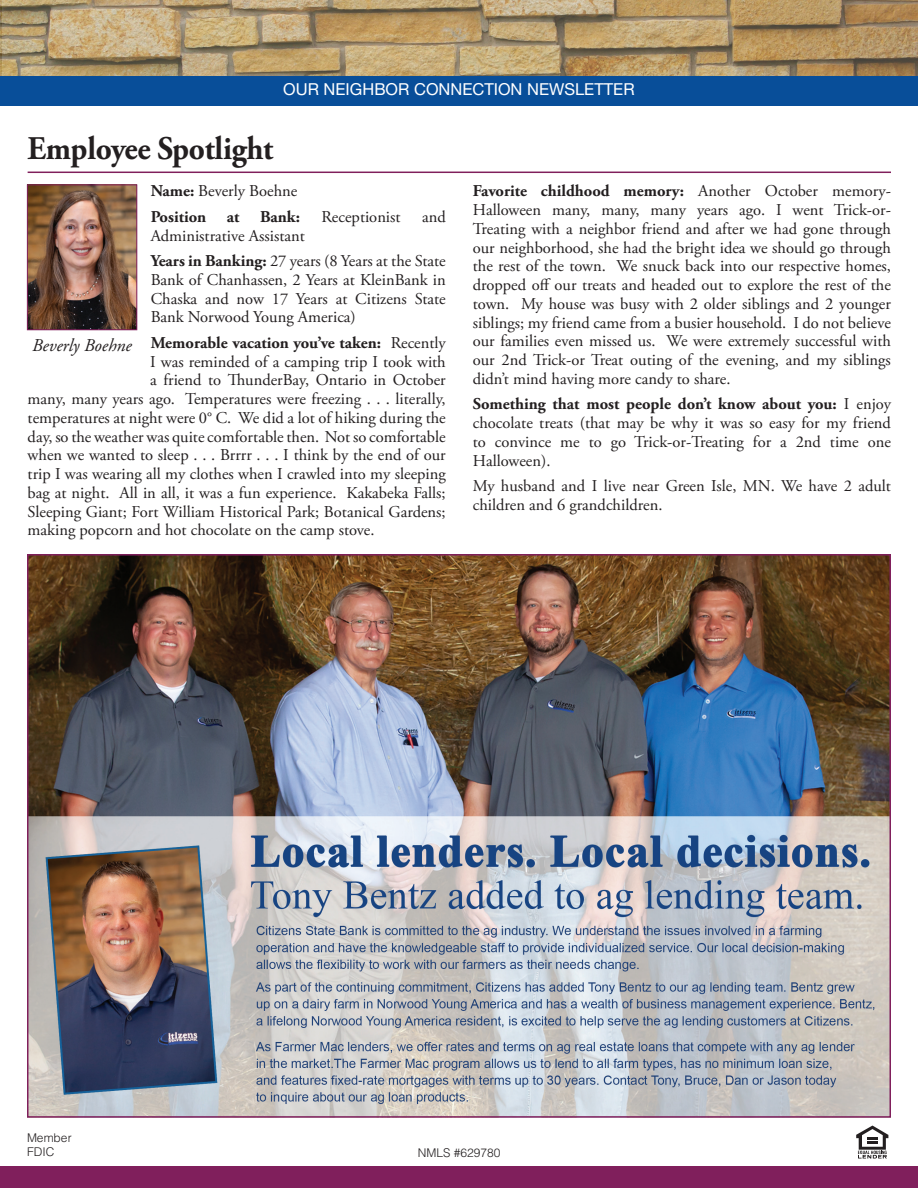
<style>
.page{position:relative;width:918px;height:1188px;background:#fff}
.page>*{position:absolute;margin:0;border:0;box-sizing:border-box;transform-origin:0 0}
.t1{font:700 33px "Adobe Garamond Pro";letter-spacing:-.01em;color:#231f20;scale:.95 1}
.t2{font:italic 18px "Adobe Garamond Pro";color:#231f20}
.t3{font:16.5px/18.8px "Adobe Garamond Pro";color:#231f20;text-align:justify}
.t4{font:700 16.5px/25.5px "Adobe Garamond Pro";color:#231f20}
.t5{font:16.5px "Helvetica Neue LT Std";color:#fff}
.t6{font:300 12px/13.5px "Helvetica LT Std";color:#231f20}
.s1{font-weight:400}
.s2{font-weight:700}
</style>
<div class="page">
<img style="left:0;top:0;width:918px;height:76px">
<div style="left:0;top:76px;width:918px;height:30px;background:#084e99"></div>
<div style="left:0;top:1166px;width:918px;height:22px;background:#801f5c"></div>
<svg style="left:856px;top:1126px;width:32px;height:33px"></svg>
<img style="left:30px;top:557px;width:858px;height:558px">
<img style="left:29px;top:186px;width:106px;height:142px">
<div style="left:27px;top:184px;width:110px;height:146px;border:1px solid #801f5c"></div>
<hr style="left:28px;top:172px;width:863px;height:1px;background:#801f5c">
<p class="t5" style="left:283px;top:80px;width:353px">OUR NEIGHBOR CONNECTION NEWSLETTER</p>
<h1 class="t1" style="left:28px;top:130px;width:260px">Employee Spotlight</h1>
<p class="t4" style="left:151px;top:179px;width:151px">Name: <span class="s1">Beverly Boehne<br></span>Position at Bank:</p>
<p class="t3" style="left:322px;top:208px;width:81px">Receptionist</p>
<p class="t3" style="left:422px;top:208px;width:25px">and</p>
<p class="t3" style="left:151px;top:223px;width:297px;line-height:25.5px">Administrative Assistant<br><span class="s2">Years in Banking:</span> 27 years (8 Years at the State</p>
<p class="t3" style="left:151px;top:271px;width:297px">Bank of Chanhassen, 2 Years at KleinBank in Chaska and now 17 Years at Citizens State Bank Norwood Young America)</p>
<p class="t4" style="left:151px;top:330px;width:297px">Memorable vacation you’ve taken: <span class="s1">Recently</span></p>
<p class="t3" style="left:150px;top:353px;width:297px">I was reminded of a camping trip I took with</p>
<p class="t3" style="left:150px;top:371px;width:297px">a friend to ThunderBay, Ontario in October</p>
<p class="t3" style="left:28px;top:390px;width:420px">many, many years ago. Temperatures were freezing . . . literally,</p>
<p class="t3" style="left:28px;top:409px;width:420px">temperatures at night were 0° C. We did a lot of hiking during the</p>
<p class="t3" style="left:28px;top:428px;width:420px">day, so the weather was quite comfortable then. Not so comfortable</p>
<p class="t3" style="left:28px;top:446px;width:420px">when we wanted to sleep . . . Brrrr . . . I think by the end of our</p>
<p class="t3" style="left:28px;top:465px;width:420px">trip I was wearing all my clothes when I crawled into my sleeping</p>
<p class="t3" style="left:28px;top:484px;width:420px">bag at night. All in all, it was a fun experience. Kakabeka Falls;</p>
<p class="t3" style="left:28px;top:503px;width:420px">Sleeping Giant; Fort William Historical Park; Botanical Gardens;</p>
<p class="t3" style="left:28px;top:521px;width:348px">making popcorn and hot chocolate on the camp stove.</p>
<p class="t2" style="left:32px;top:334px;width:101px">Beverly Boehne</p>
<p class="t3" style="left:473px;top:182px;width:420px"><span class="s2">Favorite childhood memory:</span> Another October memory-Halloween many, many, many years ago. I went Trick-or-Treating with a neighbor friend and after we had gone through our neighborhood, she had the bright idea we should go through the rest of the town. We snuck back into our respective homes, dropped off our treats and headed out to explore the rest of the town. My house was busy with 2 older siblings and 2 younger siblings; my friend came from a busier household. I do not believe our families even missed us. We were extremely successful with our 2nd Trick-or Treat outing of the evening, and my siblings didn’t mind having more candy to share.</p>
<p class="t3" style="left:473px;top:395px;width:420px"><span class="s2">Something that most people don’t know about you:</span> I enjoy chocolate treats (that may be why it was so easy for my friend to convince me to go Trick-or-Treating for a 2nd time one Halloween).</p>
<p class="t3" style="left:473px;top:477px;width:420px">My husband and I live near Green Isle, MN. We have 2 adult children and 6 grandchildren.</p>
<p class="t6" style="left:27px;top:1131px;width:46px">Member<br>FDIC</p>
<p class="t6" style="left:418px;top:1145px;width:84px">NMLS #629780</p>
</div>
